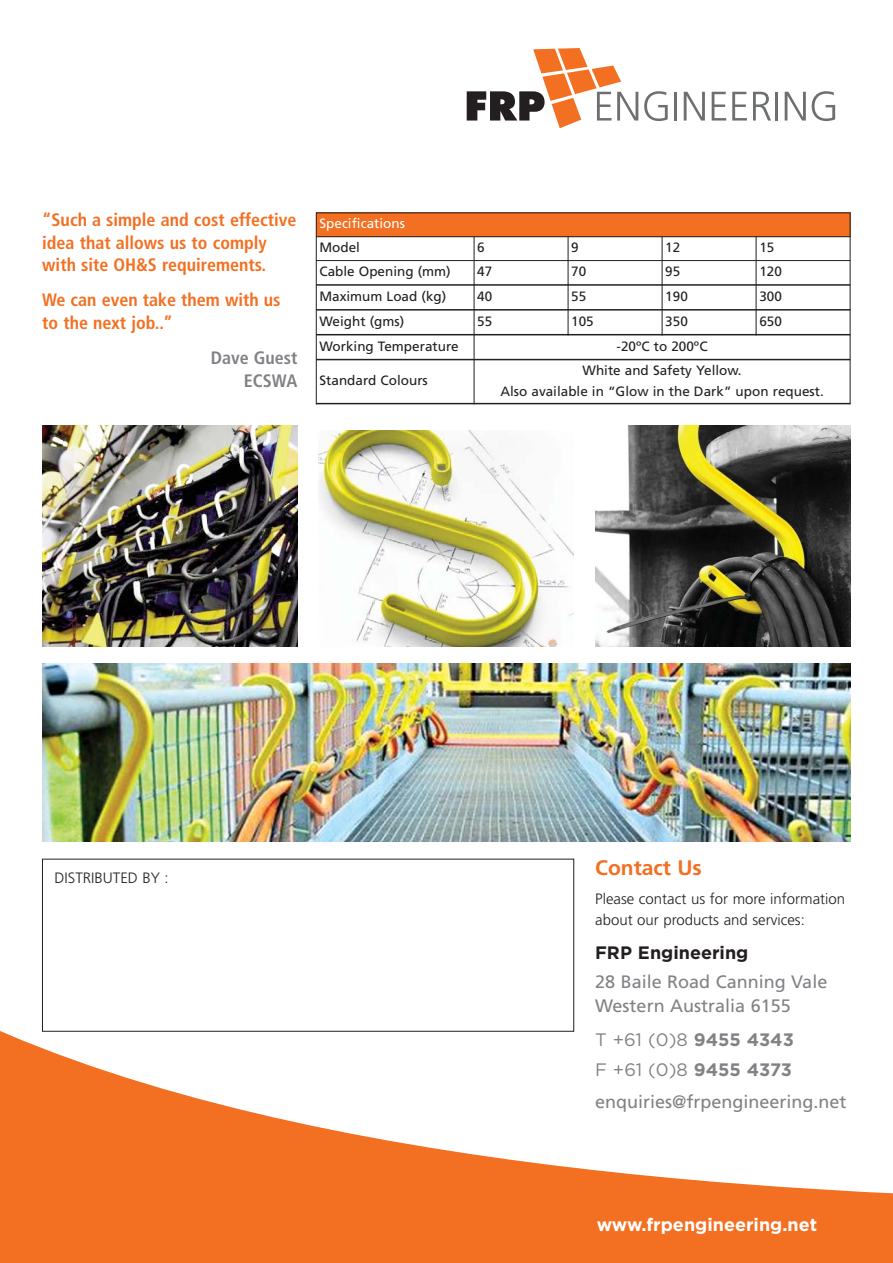
<style>
.page{position:relative;width:893px;height:1263px;background:#fff}
.page>*{position:absolute;margin:0;border:0;box-sizing:border-box;transform-origin:0 0}
.t1{font:700 21px "Frutiger";color:#f36f21}
.t2{font:700 condensed 18px/22.5px "Frutiger";color:#f36f21}
.t3{font:18px/24px "Frutiger";color:#808285}
.t4{font:18px/30px "Gotham";color:#808285}
.t5{font:700 18px "Gotham";color:#fff}
.t6{font:700 condensed 18px/22.5px "Frutiger";color:#808285;text-align:right}
.t7{font:700 18px "Gotham";color:#231f20}
.t8{font:300 15px/21px "Frutiger";color:#231f20}
.t9{font:13.5px/21px "Frutiger";color:#231f20;text-align:center}
.t10{font:13.5px "Frutiger";color:#fff}
.s1{font-weight:700}
</style>
<div class="page">
<svg style="left:0;top:1021px;width:892px;height:242px;fill:#f36f21"></svg>
<img style="left:319px;top:430px;width:255px;height:216px">
<img style="left:42px;top:425px;width:255px;height:221px">
<img style="left:42px;top:663px;width:808px;height:179px">
<img style="left:595px;top:425px;width:255px;height:221px">
<div style="left:316px;top:213px;width:534px;height:24px;background:#f36f21"></div>
<hr style="left:316px;top:213px;width:1px;height:191px;background:#231f20">
<hr style="left:474px;top:237px;width:1px;height:167px;background:#231f20">
<hr style="left:568px;top:237px;width:1px;height:98px;background:#231f20">
<hr style="left:662px;top:237px;width:1px;height:98px;background:#231f20">
<hr style="left:756px;top:237px;width:1px;height:98px;background:#231f20">
<hr style="left:850px;top:213px;width:1px;height:191px;background:#231f20">
<hr style="left:316px;top:213px;width:534px;height:1px;background:#231f20">
<hr style="left:316px;top:236px;width:534px;height:1px;background:#231f20">
<hr style="left:316px;top:260px;width:534px;height:1px;background:#231f20">
<hr style="left:316px;top:284px;width:534px;height:2px;background:#231f20">
<hr style="left:316px;top:309px;width:534px;height:2px;background:#231f20">
<hr style="left:316px;top:334px;width:534px;height:1px;background:#231f20">
<hr style="left:316px;top:359px;width:534px;height:1px;background:#231f20">
<hr style="left:316px;top:403px;width:534px;height:1px;background:#231f20">
<svg style="left:644px;top:91px;width:24px;height:30px"></svg>
<hr style="left:674px;top:92px;width:3px;height:29px;background:#6d6f71">
<svg style="left:684px;top:92px;width:21px;height:29px"></svg>
<svg style="left:712px;top:92px;width:14px;height:29px"></svg>
<svg style="left:732px;top:92px;width:15px;height:29px"></svg>
<svg style="left:753px;top:92px;width:18px;height:29px"></svg>
<hr style="left:775px;top:92px;width:3px;height:29px;background:#6d6f71">
<svg style="left:785px;top:92px;width:21px;height:29px"></svg>
<svg style="left:812px;top:91px;width:23px;height:30px"></svg>
<svg style="left:467px;top:48px;width:171px;height:80px"></svg>
<h2 class="t2" style="left:42px;top:210px;width:256px">“Such a simple and cost effective idea that allows us to comply with site OH&amp;S requirements.</h2>
<h2 class="t2" style="left:42px;top:290px;width:240px">We can even take them with us to the next job..”</h2>
<h2 class="t6" style="left:211px;top:348px;width:88px">Dave Guest<br>ECSWA</h2>
<p class="t10" style="left:319px;top:218px;width:87px">Specifications</p>
<p class="t9" style="left:319px;top:238px;width:42px">Model</p>
<p class="t9" style="left:477px;top:238px;width:9px">6</p>
<p class="t9" style="left:571px;top:238px;width:9px">9</p>
<p class="t9" style="left:665px;top:238px;width:17px">12</p>
<p class="t9" style="left:759px;top:238px;width:17px">15</p>
<p class="t9" style="left:319px;top:262px;width:133px">Cable Opening (mm)</p>
<p class="t9" style="left:477px;top:262px;width:17px">47</p>
<p class="t9" style="left:571px;top:262px;width:17px">70</p>
<p class="t9" style="left:665px;top:262px;width:17px">95</p>
<p class="t9" style="left:759px;top:262px;width:24px">120</p>
<p class="t9" style="left:319px;top:287px;width:128px">Maximum Load (kg)</p>
<p class="t9" style="left:477px;top:287px;width:17px">40</p>
<p class="t9" style="left:571px;top:287px;width:17px">55</p>
<p class="t9" style="left:665px;top:287px;width:24px">190</p>
<p class="t9" style="left:759px;top:287px;width:24px">300</p>
<p class="t9" style="left:319px;top:312px;width:86px">Weight (gms)</p>
<p class="t9" style="left:477px;top:312px;width:17px">55</p>
<p class="t9" style="left:571px;top:312px;width:24px">105</p>
<p class="t9" style="left:665px;top:312px;width:24px">350</p>
<p class="t9" style="left:759px;top:312px;width:24px">650</p>
<p class="t9" style="left:319px;top:337px;width:141px">Working Temperature</p>
<p class="t9" style="left:616px;top:337px;width:92px">-20ºC to 200ºC</p>
<p class="t9" style="left:319px;top:371px;width:110px">Standard Colours</p>
<p class="t9" style="left:500px;top:361px;width:325px">White and Safety Yellow.<br>Also available in “Glow in the Dark” upon request.</p>
<p class="t8" style="left:55px;top:868px;width:116px">DISTRIBUTED BY :</p>
<h1 class="t1" style="left:595px;top:859px;width:108px">Contact Us</h1>
<p class="t8" style="left:595px;top:890px;width:252px">Please contact us for more information about our products and services:</p>
<h2 class="t7" style="left:595px;top:946px;width:155px">FRP Engineering</h2>
<h2 class="t3" style="left:595px;top:971px;width:234px">28 Baile Road Canning Vale<br>Western Australia 6155</h2>
<h2 class="t4" style="left:595px;top:1026px;width:200px">T +61 (0)8 <span class="s1">9455 4343<br></span>F +61 (0)8 <span class="s1">9455 4373</span></h2>
<h2 class="t3" style="left:595px;top:1092px;width:253px">enquiries@frpengineering.net</h2>
<h2 class="t5" style="left:597px;top:1218px;width:222px">www.frpengineering.net</h2>
</div>
